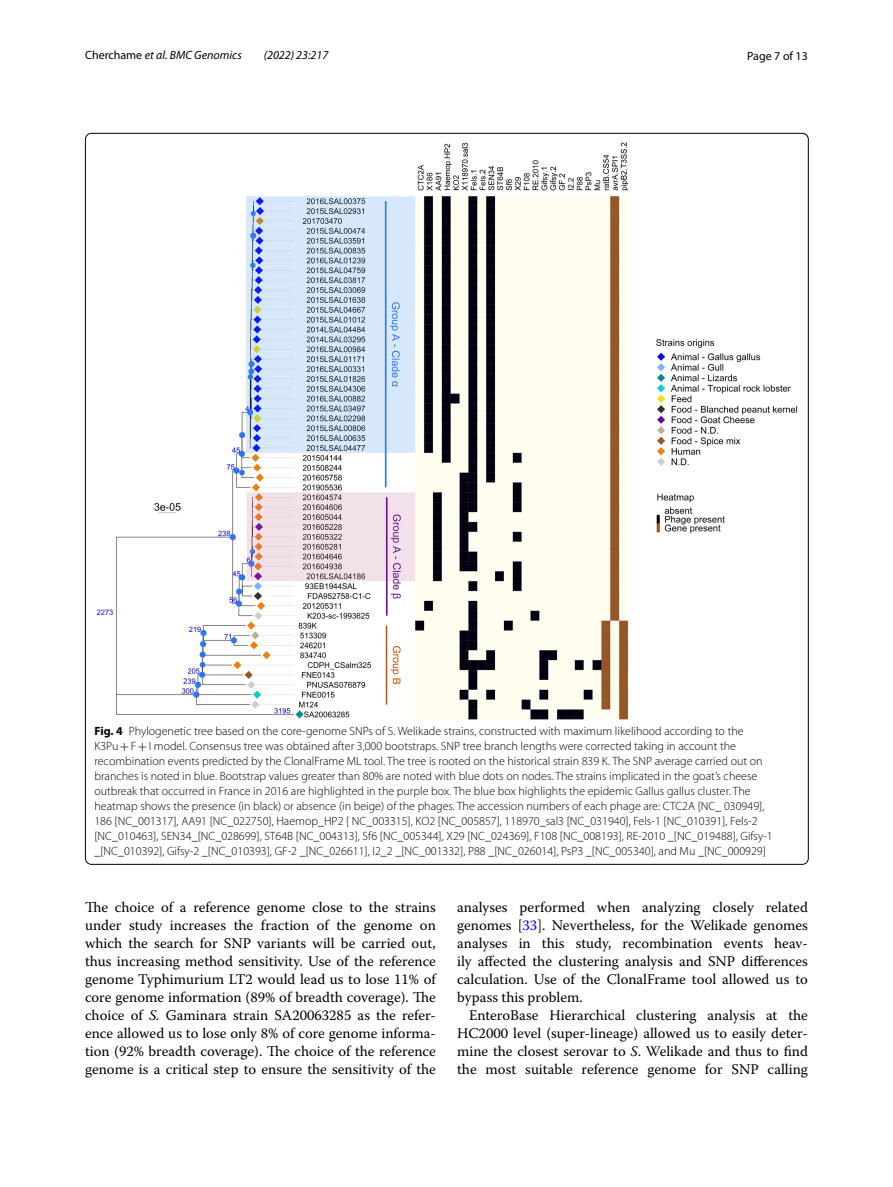
<style>
.page{position:relative;width:893px;height:1187px;background:#fff}
.page>*{position:absolute;margin:0;border:0;box-sizing:border-box;transform-origin:0 0}
.t1{font:14.7px/18px "Warnock Pro";color:#000;text-align:justify}
.t2{font:300 12px/15px "Myriad Pro";color:#000}
.t3{font:italic 12px "Myriad Pro";color:#000}
.t4{font:12px "Myriad Pro";color:#000}
.s1{font-style:normal}
.s2{font-weight:700}
.s3{font-family:"MTSY";font-weight:400}
.s4{font-style:italic}
.s5{color:#00f}
</style>
<div class="page">
<img style="left:97px;top:142px;width:700px;height:577px">
<p class="t3" style="left:85px;top:48px;width:158px"><span class="s1">Cherchame</span> et al. BMC Genomics</p>
<p class="t3" style="left:264px;top:48px;width:66px">(2022) 23:217</p>
<p class="t4" style="left:747px;top:48px;width:62px">Page 7 of 13</p>
<p class="t2" style="left:94px;top:723px;width:680px"><span class="s2">Fig. 4</span> Phylogenetic tree based on the core-genome SNPs of S. Welikade strains, constructed with maximum likelihood according to the K3Pu<span class="s3">+</span>F<span class="s3">+</span>I model. Consensus tree was obtained after 3,000 bootstraps. SNP tree branch lengths were corrected taking in account the recombination events predicted by the ClonalFrame ML tool. The tree is rooted on the historical strain 839 K. The SNP average carried out on branches is noted in blue. Bootstrap values greater than 80% are noted with blue dots on nodes. The strains implicated in the goat’s cheese outbreak that occurred in France in 2016 are highlighted in the purple box. The blue box highlights the epidemic Gallus gallus cluster. The heatmap shows the presence (in black) or absence (in beige) of the phages. The accession numbers of each phage are: CTC2A [NC_ 030949], 186 [NC_001317], AA91 [NC_022750], Haemop_HP2 [ NC_003315], KO2 [NC_005857], 118970_sal3 [NC_031940], Fels-1 [NC_010391], Fels-2 [NC_010463], SEN34_[NC_028699], ST64B [NC_004313], Sf6 [NC_005344], X29 [NC_024369], F108 [NC_008193], RE-2010 _[NC_019488], Gifsy-1 _[NC_010392], Gifsy-2 _[NC_010393], GF-2 _[NC_026611], I2_2 _[NC_001332], P88 _[NC_026014], PsP3 _[NC_005340], and Mu _[NC_000929]</p>
<p class="t1" style="left:85px;top:897px;width:352px">The choice of a reference genome close to the strains under study increases the fraction of the genome on which the search for SNP variants will be carried out, thus increasing method sensitivity. Use of the reference genome Typhimurium LT2 would lead us to lose 11% of core genome information (89% of breadth coverage). The choice of <span class="s4">S.</span> Gaminara strain SA20063285 as the refer&shy;ence allowed us to lose only 8% of core genome informa&shy;tion (92% breadth coverage). The choice of the reference genome is a critical step to ensure the sensitivity of the</p>
<p class="t1" style="left:457px;top:897px;width:352px">analyses performed when analyzing closely related genomes [<span class="s5">33</span>]. Nevertheless, for the Welikade genomes analyses in this study, recombination events heav&shy;ily affected the clustering analysis and SNP differences calculation. Use of the ClonalFrame tool allowed us to bypass this problem.</p>
<p class="t1" style="left:457px;top:1005px;width:352px;text-indent:12px">EnteroBase Hierarchical clustering analysis at the HC2000 level (super-lineage) allowed us to easily deter&shy;mine the closest serovar to <span class="s4">S</span>. Welikade and thus to find the most suitable reference genome for SNP calling</p>
</div>
